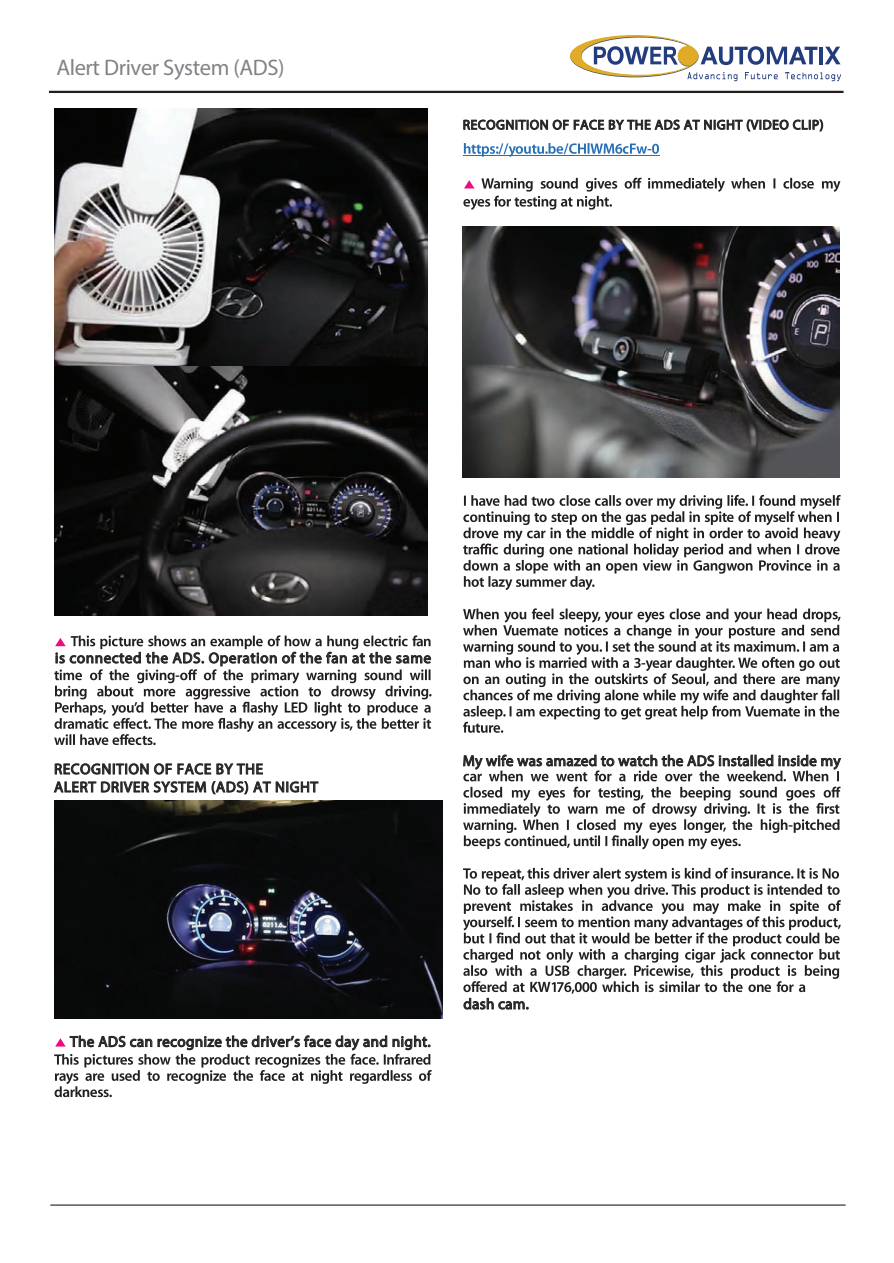
<style>
.page{position:relative;width:894px;height:1263px;background:#fff}
.page>*{position:absolute;margin:0;border:0;box-sizing:border-box;transform-origin:0 0}
.t1{font:22.5px "Myriad Pro";letter-spacing:-.015em;color:#808285}
.t2{font:15px/18px "Myriad Pro";letter-spacing:.03em;color:#282526}
.t3{font:13.5px "Myriad Pro";letter-spacing:.045em;color:#282526}
</style>
<div class="page">
<hr style="left:49px;top:91px;width:794px;height:2px;background:#231f20">
<hr style="left:51px;top:1204px;width:793px;height:1px;background:#231f20">
<img style="left:54px;top:109px;width:373px;height:506px">
<img style="left:54px;top:800px;width:388px;height:218px">
<svg style="left:463px;top:143px;width:195px;height:14px"></svg>
<hr style="left:462px;top:155px;width:196px;height:1px;background:#2670b8">
<svg style="left:463px;top:178px;width:377px;height:32px"></svg>
<img style="left:462px;top:226px;width:376px;height:251px">
<svg style="left:463px;top:495px;width:377px;height:95px"></svg>
<svg style="left:463px;top:608px;width:377px;height:125px"></svg>
<svg style="left:54px;top:635px;width:377px;height:110px"></svg>
<svg style="left:53px;top:763px;width:265px;height:32px"></svg>
<svg style="left:54px;top:1035px;width:377px;height:62px"></svg>
<svg style="left:463px;top:119px;width:360px;height:13px"></svg>
<svg style="left:570px;top:35px;width:270px;height:46px"></svg>
<svg style="left:463px;top:754px;width:378px;height:95px"></svg>
<svg style="left:463px;top:867px;width:377px;height:143px"></svg>
<h1 class="t1" style="left:56px;top:54px;width:230px">Alert Driver System (ADS)</h1>
<p class="t3" style="left:462px;top:116px;width:362px">RECOGNITION OF FACE BY THE ADS AT NIGHT (VIDEO CLIP)</p>
<p class="t2" style="left:55px;top:649px;width:377px">is connected the ADS. Operation of the fan at the same</p>
<p class="t2" style="left:54px;top:760px;width:265px">RECOGNITION OF FACE BY THE<br>ALERT DRIVER SYSTEM (ADS) AT NIGHT</p>
<p class="t2" style="left:462px;top:751px;width:379px">My wife was amazed to watch the ADS installed inside my</p>
<p class="t2" style="left:70px;top:1032px;width:362px">The ADS can recognize the driver’s face day and night.</p>
<p class="t2" style="left:463px;top:994px;width:67px">dash cam.</p>
</div>
